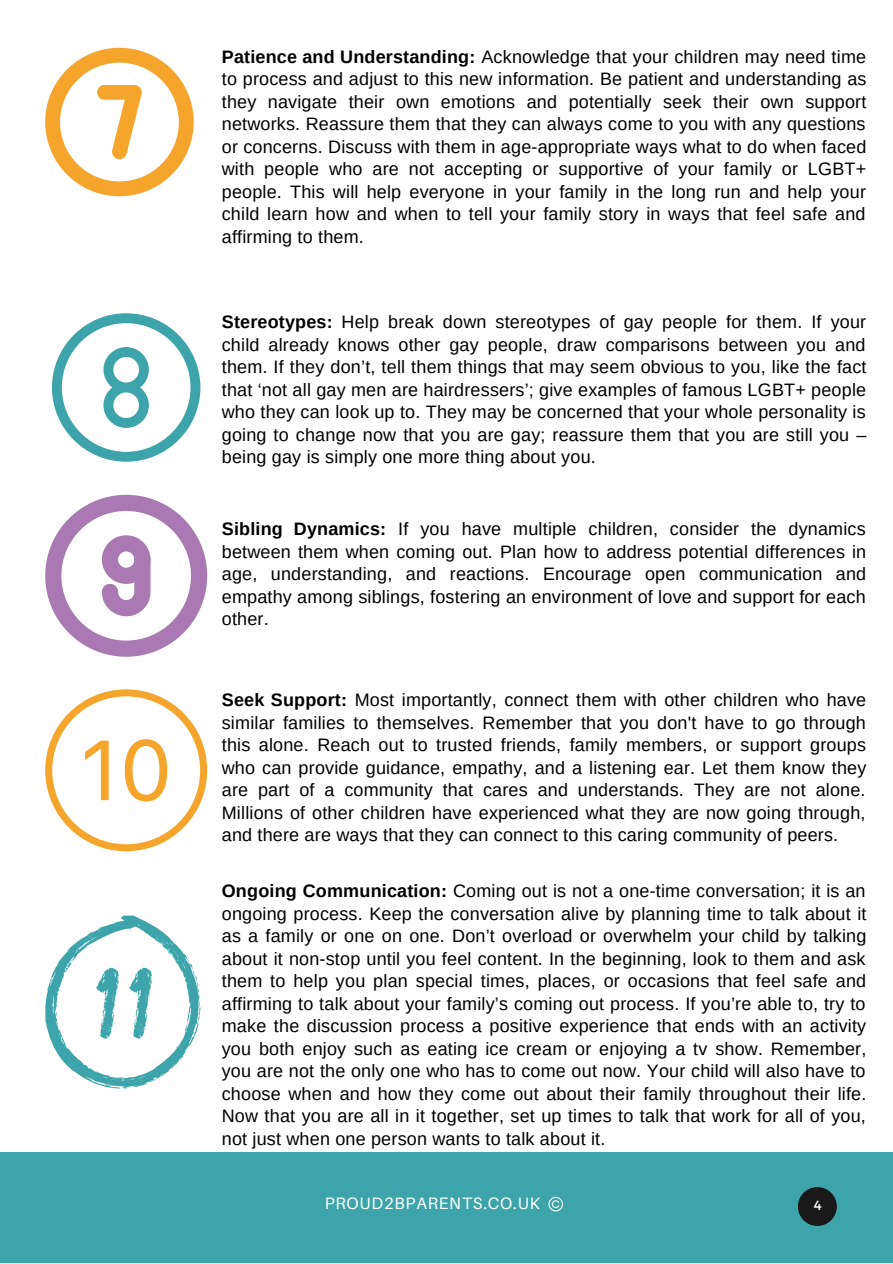
<style>
.page{position:relative;width:893px;height:1264px;background:#fff}
.page>*{position:absolute;margin:0;border:0;box-sizing:border-box;transform-origin:0 0}
.t1{font:18px/22.5px "Arimo";letter-spacing:.01em;color:#000;text-align:justify}
.t2{font:16.5px "Aileron";letter-spacing:.05em;color:#fff}
.t3{font:13.2px "Montserrat";color:#fff}
.s1{font-weight:700}
</style>
<div class="page">
<div style="left:0;top:1152px;width:892px;height:110px;background:#3ea4ab"></div>
<svg style="left:798px;top:1187px;width:38px;height:38px"></svg>
<svg style="left:548px;top:1196px;width:15px;height:15px"></svg>
<svg style="left:45px;top:48px;width:149px;height:148px"></svg>
<svg style="left:52px;top:313px;width:148px;height:149px"></svg>
<svg style="left:45px;top:495px;width:162px;height:161px"></svg>
<svg style="left:45px;top:689px;width:162px;height:162px"></svg>
<svg style="left:45px;top:915px;width:156px;height:174px"></svg>
<p class="t1" style="left:222px;top:45px;width:646px"><span class="s1">Patience and Understanding:</span> Acknowledge that your children may need time to process and adjust to this new information. Be patient and understanding as they navigate their own emotions and potentially seek their own support networks. Reassure them that they can always come to you with any questions or concerns. Discuss with them in age-appropriate ways what to do when faced with people who are not accepting or supportive of your family or LGBT+ people. This will help everyone in your family in the long run and help your child learn how and when to tell your family story in ways that feel safe and affirming to them.</p>
<p class="t1" style="left:222px;top:311px;width:646px"><span class="s1">Stereotypes:</span> Help break down stereotypes of gay people for them. If your child already knows other gay people, draw comparisons between you and them. If they don’t, tell them things that may seem obvious to you, like the fact that ‘not all gay men are hairdressers’; give examples of famous LGBT+ people who they can look up to. They may be concerned that your whole personality is going to change now that you are gay; reassure them that you are still you – being gay is simply one more thing about you.</p>
<p class="t1" style="left:222px;top:518px;width:646px"><span class="s1">Sibling Dynamics:</span> If you have multiple children, consider the dynamics between them when coming out. Plan how to address potential differences in age, understanding, and reactions. Encourage open communication and empathy among siblings, fostering an environment of love and support for each other.</p>
<p class="t1" style="left:222px;top:688px;width:646px"><span class="s1">Seek Support:</span> Most importantly, connect them with other children who have similar families to themselves. Remember that you don't have to go through this alone. Reach out to trusted friends, family members, or support groups who can provide guidance, empathy, and a listening ear. Let them know they are part of a community that cares and understands. They are not alone.<br>Millions of other children have experienced what they are now going through, and there are ways that they can connect to this caring community of peers.</p>
<p class="t1" style="left:222px;top:879px;width:646px"><span class="s1">Ongoing Communication:</span> Coming out is not a one-time conversation; it is an ongoing process. Keep the conversation alive by planning time to talk about it as a family or one on one. Don’t overload or overwhelm your child by talking about it non-stop until you feel content. In the beginning, look to them and ask them to help you plan special times, places, or occasions that feel safe and affirming to talk about your family’s coming out process. If you’re able to, try to make the discussion process a positive experience that ends with an activity you both enjoy such as eating ice cream or enjoying a tv show. Remember, you are not the only one who has to come out now. Your child will also have to choose when and how they come out about their family throughout their life.<br>Now that you are all in it together, set up times to talk that work for all of you, not just when one person wants to talk about it.</p>
<p class="t2" style="left:324px;top:1192px;width:217px">PROUD2BPARENTS.CO.UK</p>
<p class="t3" style="left:813px;top:1196px;width:9px">4</p>
</div>
